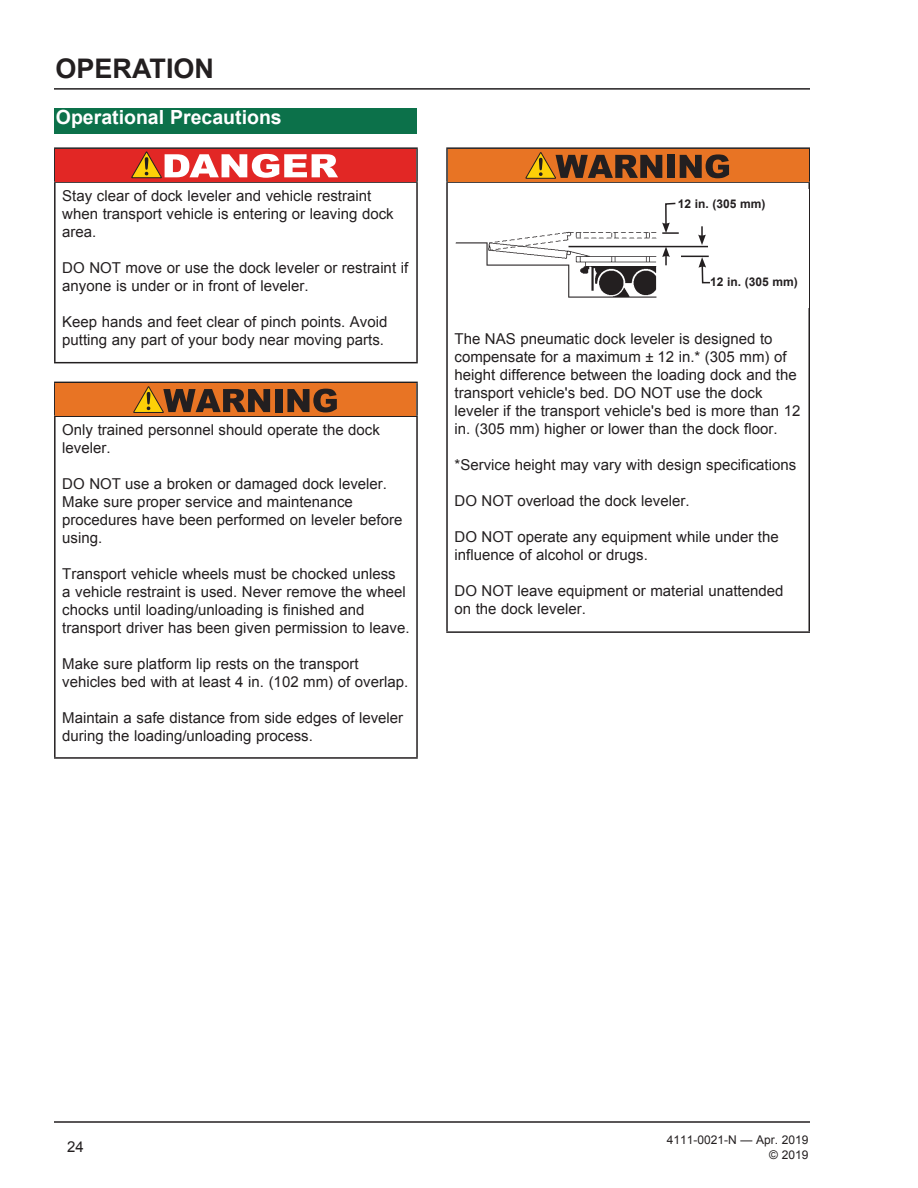
<style>
.page{position:relative;width:918px;height:1188px;background:#fff}
.page>*{position:absolute;margin:0;border:0;box-sizing:border-box;transform-origin:0 0}
.t1{font:700 27px "Arial";color:#231f20}
.t2{font:700 19.5px "Arial";color:#fff}
.t3{font:15px/18px "Arial";color:#231f20}
.t4{font:12px/14.4px "Arial";color:#231f20;text-align:right}
.t5{font:700 12px "Arial";color:#231f20}
</style>
<div class="page">
<hr style="left:54px;top:88px;width:756px;height:2px;background:#231f20">
<hr style="left:54px;top:1121px;width:756px;height:2px;background:#231f20">
<hr style="left:54px;top:382px;width:364px;height:1px;background:#231f20">
<hr style="left:54px;top:383px;width:2px;height:33px;background:#231f20">
<hr style="left:416px;top:383px;width:2px;height:33px;background:#231f20">
<hr style="left:54px;top:416px;width:364px;height:1px;background:#231f20">
<hr style="left:54px;top:417px;width:2px;height:340px;background:#231f20">
<hr style="left:416px;top:417px;width:2px;height:340px;background:#231f20">
<hr style="left:54px;top:757px;width:364px;height:2px;background:#231f20">
<div style="left:56px;top:383px;width:360px;height:33px;background:#e87424"></div>
<div style="left:275px;top:389px;width:7px;height:23px;background:#231f20"></div>
<svg style="left:287px;top:389px;width:50px;height:23px"></svg>
<svg style="left:133px;top:386px;width:137px;height:27px"></svg>
<div style="left:54px;top:108px;width:363px;height:26px;background:#0c714a"></div>
<svg style="left:56px;top:361px;width:360px;height:1px"></svg>
<hr style="left:54px;top:147px;width:364px;height:2px;background:#231f20">
<hr style="left:54px;top:149px;width:2px;height:32px;background:#231f20">
<hr style="left:416px;top:149px;width:2px;height:32px;background:#231f20">
<hr style="left:54px;top:181px;width:364px;height:2px;background:#231f20">
<hr style="left:54px;top:183px;width:2px;height:179px;background:#231f20">
<hr style="left:416px;top:183px;width:2px;height:179px;background:#231f20">
<hr style="left:54px;top:362px;width:364px;height:1px;background:#231f20">
<div style="left:56px;top:149px;width:360px;height:32px;background:#e22725"></div>
<svg style="left:131px;top:151px;width:207px;height:28px"></svg>
<hr style="left:446px;top:147px;width:364px;height:2px;background:#231f20">
<hr style="left:446px;top:149px;width:2px;height:32px;background:#231f20">
<hr style="left:808px;top:149px;width:2px;height:32px;background:#231f20">
<hr style="left:446px;top:181px;width:364px;height:2px;background:#231f20">
<hr style="left:446px;top:183px;width:2px;height:448px;background:#231f20">
<hr style="left:808px;top:183px;width:2px;height:448px;background:#231f20">
<hr style="left:446px;top:631px;width:364px;height:2px;background:#231f20">
<div style="left:448px;top:149px;width:360px;height:32px;background:#e87424"></div>
<div style="left:667px;top:155px;width:8px;height:23px;background:#231f20"></div>
<svg style="left:680px;top:154px;width:49px;height:24px"></svg>
<svg style="left:525px;top:152px;width:137px;height:27px"></svg>
<div style="left:455px;top:190px;width:354px;height:118px;background:#fff"></div>
<img style="left:455px;top:231px;width:211px;height:67px">
<hr style="left:569px;top:246px;width:139px;height:1px;background:#231f20">
<svg style="left:698px;top:226px;width:8px;height:19px"></svg>
<svg style="left:681px;top:256px;width:29px;height:28px"></svg>
<svg style="left:662px;top:202px;width:17px;height:32px"></svg>
<svg style="left:662px;top:247px;width:8px;height:18px"></svg>
<h1 class="t1" style="left:56px;top:51px;width:160px">OPERATION</h1>
<h2 class="t2" style="left:56px;top:104px;width:227px">Operational Precautions</h2>
<p class="t3" style="left:62px;top:186px;width:333px">Stay clear of dock leveler and vehicle restraint when transport vehicle is entering or leaving dock area.</p>
<p class="t3" style="left:62px;top:258px;width:347px">DO NOT move or use the dock leveler or restraint if anyone is under or in front of leveler.</p>
<p class="t3" style="left:62px;top:312px;width:327px">Keep hands and feet clear of pinch points. Avoid putting any part of your body near moving parts.</p>
<p class="t3" style="left:62px;top:421px;width:319px">Only trained personnel should operate the dock leveler.</p>
<p class="t3" style="left:62px;top:475px;width:342px">DO NOT use a broken or damaged dock leveler.<br>Make sure proper service and maintenance procedures have been performed on leveler before using.</p>
<p class="t3" style="left:62px;top:565px;width:349px">Transport vehicle wheels must be chocked unless<br>a vehicle restraint is used. Never remove the wheel chocks until loading/unloading is finished and transport driver has been given permission to leave.</p>
<p class="t3" style="left:62px;top:655px;width:348px">Make sure platform lip rests on the transport vehicles bed with at least 4 in. (102 mm) of overlap.</p>
<p class="t3" style="left:62px;top:709px;width:343px">Maintain a safe distance from side edges of leveler during the loading/unloading process.</p>
<p class="t5" style="left:678px;top:195px;width:89px">12 in. (305 mm)</p>
<p class="t5" style="left:710px;top:273px;width:89px">12 in. (305 mm)</p>
<p class="t3" style="left:455px;top:330px;width:347px">The NAS pneumatic dock leveler is designed to compensate for a maximum ± 12 in.* (305 mm) of height difference between the loading dock and the transport vehicle's bed. DO NOT use the dock leveler if the transport vehicle's bed is more than 12 in. (305 mm) higher or lower than the dock floor.</p>
<p class="t3" style="left:455px;top:456px;width:343px">*Service height may vary with design specifications</p>
<p class="t3" style="left:455px;top:492px;width:237px">DO NOT overload the dock leveler.</p>
<p class="t3" style="left:455px;top:528px;width:326px">DO NOT operate any equipment while under the influence of alcohol or drugs.</p>
<p class="t3" style="left:455px;top:582px;width:330px">DO NOT leave equipment or material unattended on the dock leveler.</p>
<p class="t3" style="left:67px;top:1138px;width:18px">24</p>
<p class="t4" style="left:667px;top:1133px;width:143px">4111-0021-N — Apr. 2019 © 2019</p>
</div>
